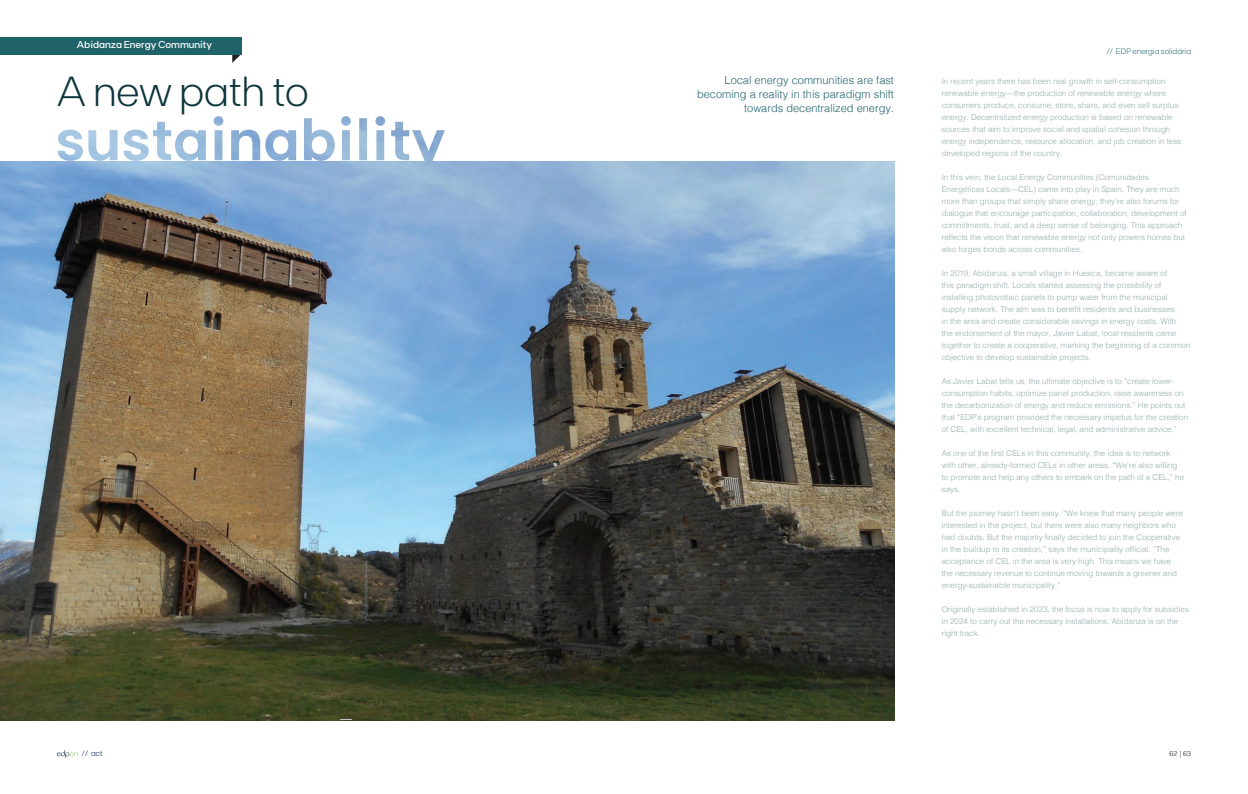
<style>
.page{position:relative;width:1248px;height:794px;background:#fff}
.page>*{position:absolute;margin:0;border:0;box-sizing:border-box;transform-origin:0 0}
.t1{font:300 42px "FT Base";color:#0c353c}
.Entrada1{font:300 11px/14px "Helvetica";color:#1f626a;text-align:right}
.Subtitulo_cor{font:500 10px "FT Base";letter-spacing:-.005em;color:#fff}
.Txt_caixa1{font:300 8px/12px "Helvetica";color:#94abae}
.t2{font:300 8px "FT Base";color:#1f626a}
.t3{font:300 8px "FT Base";color:#001b57}
.t4{font:300 7px "Helvetica";color:#231f20}
.s1{color:#374a5b}
</style>
<div class="page">
<svg style="left:57px;top:750px;width:21px;height:8px"></svg>
<img style="left:0;top:161px;width:893px;height:559px">
<svg style="left:232px;top:54px;width:9px;height:9px"></svg>
<div style="left:0;top:37px;width:241px;height:17px;background:#1f626a"></div>
<img style="left:58px;top:116px;width:387px;height:56px">
<p class="Subtitulo_cor" style="left:77px;top:39px;width:136px">Abidanza Energy Community</p>
<p class="t2" style="left:1106px;top:47px;width:86px">// EDP energia solidária</p>
<p class="Entrada1" style="left:697px;top:72px;width:198px">Local energy communities are fast becoming a reality in this paradigm shift towards decentralized energy.</p>
<p class="t1" style="left:57px;top:67px;width:254px">A new path to</p>
<p class="Txt_caixa1" style="left:941px;top:75px;width:241px">In recent years there has been real growth in self-consumption renewable energy—the production of renewable energy where consumers produce, consume, store, share, and even sell surplus energy. Decentralized energy production is based on renewable sources that aim to improve social and spatial cohesion through energy independence, resource allocation, and job creation in less developed regions of the country.</p>
<p class="Txt_caixa1" style="left:941px;top:171px;width:246px">In this vein, the Local Energy Communities (Comunidades Energéticas Locais—CEL) came into play in Spain. They are much more than groups that simply share energy; they’re also forums for dialogue that encourage participation, collaboration, development of commitments, trust, and a deep sense of belonging. This approach reflects the vision that renewable energy not only powers homes but also forges bonds across communities.</p>
<p class="Txt_caixa1" style="left:941px;top:267px;width:250px">In 2019, Abidanza, a small village in Huesca, became aware of<br>this paradigm shift. Locals started assessing the possibility of installing photovoltaic panels to pump water from the municipal supply network. The aim was to benefit residents and businesses<br>in the area and create considerable savings in energy costs. With<br>the endorsement of the mayor, Javier Labat, local residents came together to create a cooperative, marking the beginning of a common objective to develop sustainable projects.</p>
<p class="Txt_caixa1" style="left:941px;top:375px;width:248px">As Javier Labat tells us, the ultimate objective is to “create lower&shy;consumption habits, optimize panel production, raise awareness on the decarbonization of energy and reduce emissions.” He points out that “EDP’s program provided the necessary impetus for the creation of CEL, with excellent technical, legal, and administrative advice.”</p>
<p class="Txt_caixa1" style="left:941px;top:447px;width:244px">As one of the first CELs in this community, the idea is to network with other, already-formed CELs in other areas. “We’re also willing to promote and help any others to embark on the path of a CEL,” he says.</p>
<p class="Txt_caixa1" style="left:941px;top:507px;width:242px">But the journey hasn’t been easy. “We knew that many people were interested in the project, but there were also many neighbors who had doubts. But the majority finally decided to join the Cooperative in the buildup to its creation,” says the municipality official. “The acceptance of CEL in the area is very high. This means we have the necessary revenue to continue moving towards a greener and energy-sustainable municipality.”</p>
<p class="Txt_caixa1" style="left:941px;top:603px;width:249px">Originally established in 2023, the focus is now to apply for subsidies in 2024 to carry out the necessary installations. Abidanza is on the right track.</p>
<p class="t3" style="left:82px;top:749px;width:22px">// act</p>
<p class="t4" style="left:1169px;top:748px;width:23px">62 <span class="s1">|</span> 63</p>
</div>
